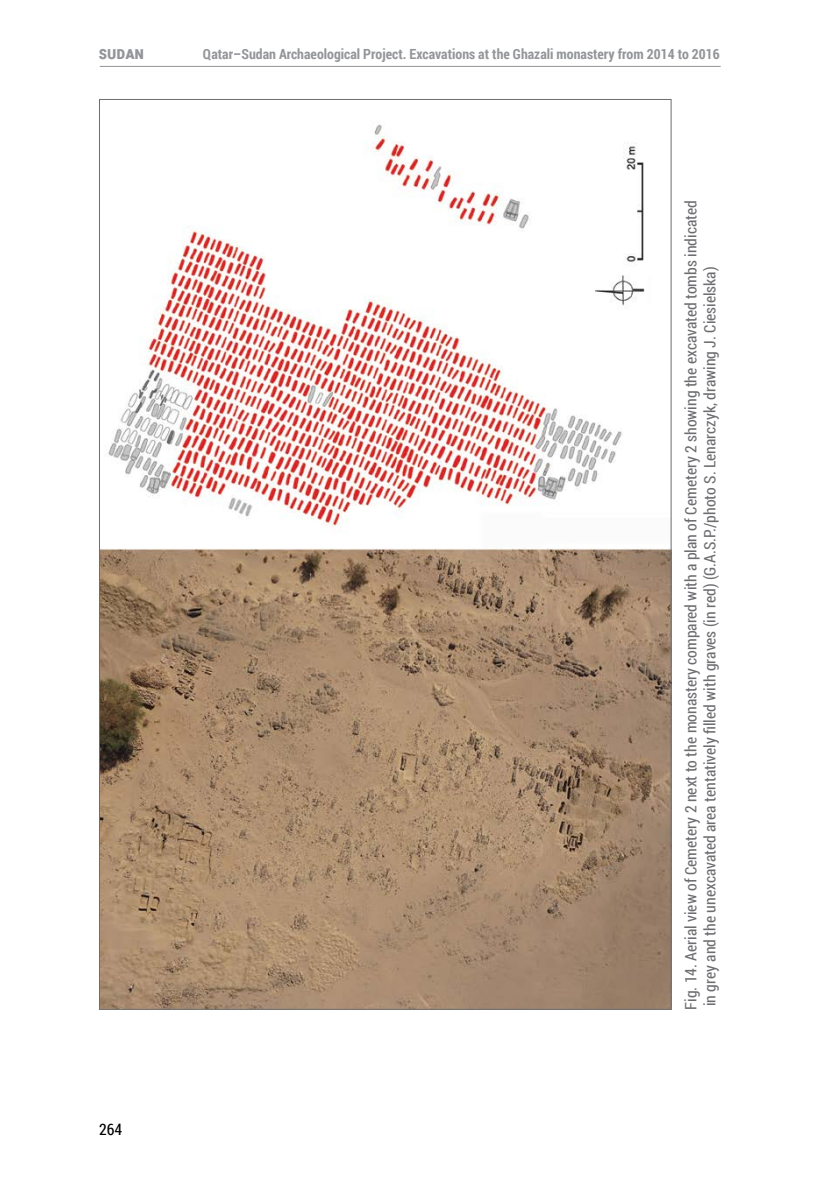
<style>
.page{position:relative;width:819px;height:1191px;background:#fff}
.page>*{position:absolute;margin:0;border:0;box-sizing:border-box;transform-origin:0 0}
.t1{font:700 17.5px "Roboto Condensed";color:#939598}
.t2{font:15.75px/19.2px "Roboto Condensed";color:#6d6e71}
.t3{font:15.75px "Roboto Condensed";color:#000}
.t4{font:700 14px "Roboto Condensed";color:#939598}
</style>
<div class="page">
<hr style="left:100px;top:66px;width:620px;height:1px;background:#939598">
<img style="left:101px;top:124px;width:568px;height:883px">
<p class="t1" style="left:99px;top:40px;width:47px">SUDAN</p>
<p class="t4" style="left:203px;top:44px;width:518px">Qatar–Sudan Archaeological Project. Excavations at the Ghazali monastery from 2014 to 2016</p>
<p class="t3" style="left:99px;top:1119px;width:25px">264</p>
<p class="t2" style="left:680px;top:1009px;width:810px;rotate:-90deg">Fig. 14. Aerial view of Cemetery 2 next to the monastery compared with a plan of Cemetery 2 showing the excavated tombs indicated in grey and the unexcavated area tentatively filled with graves (in red) (G.A.S.P./photo S. Lenarczyk, drawing J. Ciesielska)</p>
</div>
